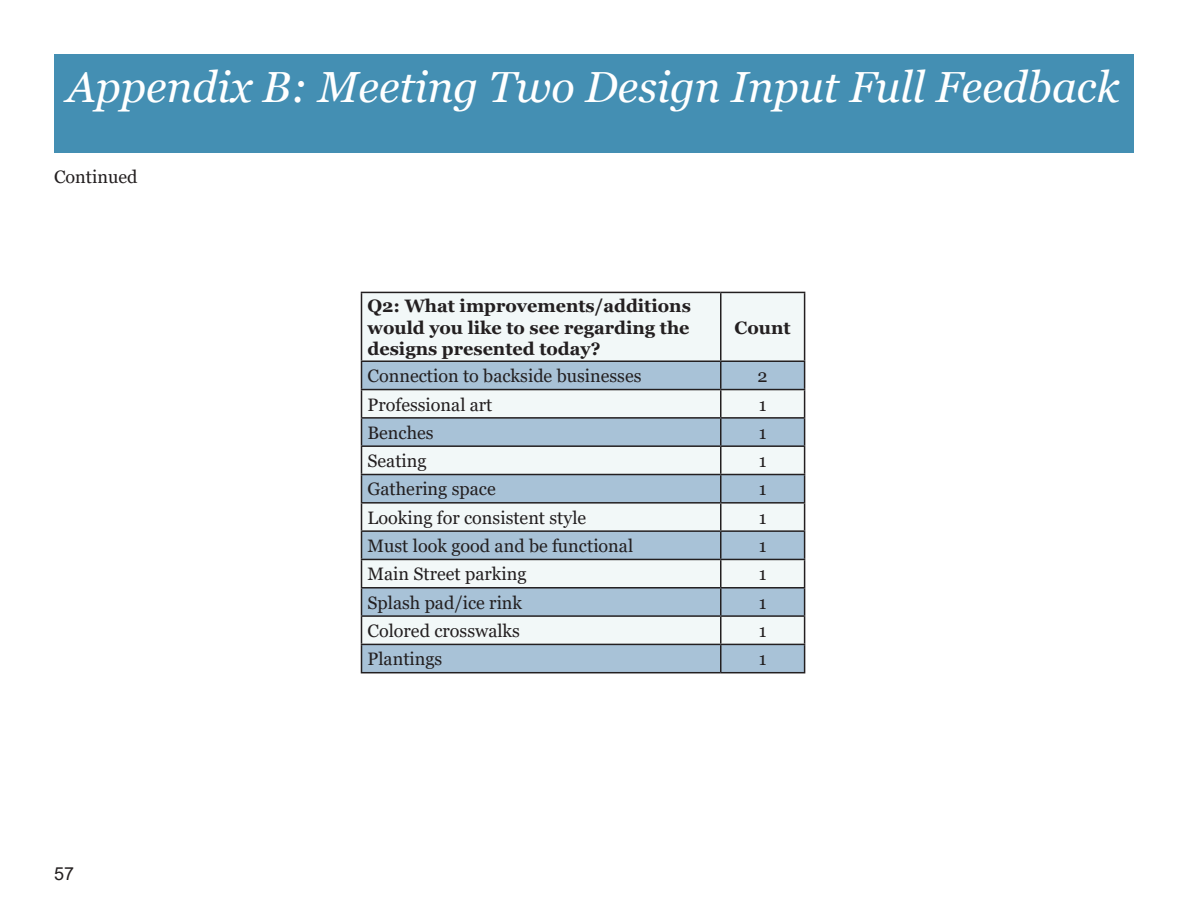
<style>
.page{position:relative;width:1188px;height:918px;background:#fff}
.page>*{position:absolute;margin:0;border:0;box-sizing:border-box;transform-origin:0 0}
.t1{font:italic 43.5px "Georgia";color:#fff}
.t2{font:18px "Georgia";color:#231f20}
.t3{font:700 18px/21.6px "Georgia";color:#231f20;text-align:justify}
.t4{font:18px "Arial";color:#231f20}
</style>
<div class="page">
<svg style="left:364px;top:152px;width:26px;height:1px"></svg>
<div style="left:54px;top:54px;width:1080px;height:98px;background:#448fb3"></div>
<div style="left:362px;top:293px;width:442px;height:67px;background:#f2f8f8"></div>
<svg style="left:362px;top:362px;width:442px;height:310px;fill:#a8c2d7"></svg>
<hr style="left:361px;top:292px;width:360px;height:1px;background:#231f20">
<hr style="left:361px;top:293px;width:1px;height:67px;background:#231f20">
<hr style="left:721px;top:292px;width:84px;height:1px;background:#231f20">
<hr style="left:720px;top:293px;width:2px;height:67px;background:#231f20">
<hr style="left:804px;top:293px;width:1px;height:67px;background:#231f20">
<hr style="left:361px;top:360px;width:360px;height:2px;background:#231f20">
<hr style="left:721px;top:360px;width:84px;height:2px;background:#231f20">
<hr style="left:720px;top:362px;width:2px;height:27px;background:#231f20">
<hr style="left:361px;top:389px;width:360px;height:1px;background:#231f20">
<hr style="left:721px;top:389px;width:84px;height:1px;background:#231f20">
<hr style="left:720px;top:390px;width:2px;height:27px;background:#231f20">
<hr style="left:361px;top:417px;width:360px;height:2px;background:#231f20">
<hr style="left:721px;top:417px;width:84px;height:2px;background:#231f20">
<hr style="left:720px;top:419px;width:2px;height:26px;background:#231f20">
<hr style="left:361px;top:445px;width:360px;height:2px;background:#231f20">
<hr style="left:721px;top:445px;width:84px;height:2px;background:#231f20">
<hr style="left:720px;top:447px;width:2px;height:27px;background:#231f20">
<hr style="left:361px;top:474px;width:360px;height:1px;background:#231f20">
<hr style="left:721px;top:474px;width:84px;height:1px;background:#231f20">
<hr style="left:720px;top:475px;width:2px;height:27px;background:#231f20">
<hr style="left:361px;top:502px;width:360px;height:2px;background:#231f20">
<hr style="left:721px;top:502px;width:84px;height:2px;background:#231f20">
<hr style="left:720px;top:504px;width:2px;height:26px;background:#231f20">
<hr style="left:361px;top:530px;width:360px;height:2px;background:#231f20">
<hr style="left:721px;top:530px;width:84px;height:2px;background:#231f20">
<hr style="left:720px;top:532px;width:2px;height:27px;background:#231f20">
<hr style="left:361px;top:559px;width:360px;height:1px;background:#231f20">
<hr style="left:721px;top:559px;width:84px;height:1px;background:#231f20">
<hr style="left:720px;top:560px;width:2px;height:27px;background:#231f20">
<hr style="left:361px;top:587px;width:360px;height:2px;background:#231f20">
<hr style="left:721px;top:587px;width:84px;height:2px;background:#231f20">
<hr style="left:720px;top:589px;width:2px;height:26px;background:#231f20">
<hr style="left:361px;top:615px;width:360px;height:2px;background:#231f20">
<hr style="left:721px;top:615px;width:84px;height:2px;background:#231f20">
<hr style="left:720px;top:617px;width:2px;height:27px;background:#231f20">
<hr style="left:361px;top:644px;width:360px;height:1px;background:#231f20">
<svg style="left:361px;top:362px;width:1px;height:310px"></svg>
<hr style="left:721px;top:644px;width:84px;height:1px;background:#231f20">
<hr style="left:720px;top:645px;width:2px;height:27px;background:#231f20">
<svg style="left:804px;top:362px;width:1px;height:310px"></svg>
<hr style="left:361px;top:672px;width:360px;height:1px;background:#231f20">
<hr style="left:721px;top:672px;width:84px;height:1px;background:#231f20">
<p class="t1" style="left:67px;top:59px;width:1054px">Appendix B: Meeting Two Design Input Full Feedback</p>
<p class="t2" style="left:54px;top:166px;width:85px">Continued</p>
<p class="t4" style="left:54px;top:861px;width:22px">57</p>
<p class="t3" style="left:368px;top:295px;width:325px">Q2: What improvements/additions would you like to see regarding the designs presented today?</p>
<p class="t3" style="left:735px;top:317px;width:58px">Count</p>
<p class="t2" style="left:368px;top:365px;width:276px">Connection to backside businesses</p>
<p class="t2" style="left:758px;top:365px;width:12px">2</p>
<p class="t2" style="left:368px;top:393px;width:126px">Professional art</p>
<p class="t2" style="left:759px;top:393px;width:9px">1</p>
<p class="t2" style="left:368px;top:422px;width:68px">Benches</p>
<p class="t2" style="left:759px;top:422px;width:9px">1</p>
<p class="t2" style="left:368px;top:450px;width:61px">Seating</p>
<p class="t2" style="left:759px;top:450px;width:9px">1</p>
<p class="t2" style="left:368px;top:478px;width:130px">Gathering space</p>
<p class="t2" style="left:759px;top:478px;width:9px">1</p>
<p class="t2" style="left:368px;top:507px;width:220px">Looking for consistent style</p>
<p class="t2" style="left:759px;top:507px;width:9px">1</p>
<p class="t2" style="left:368px;top:535px;width:267px">Must look good and be functional</p>
<p class="t2" style="left:759px;top:535px;width:9px">1</p>
<p class="t2" style="left:368px;top:563px;width:161px">Main Street parking</p>
<p class="t2" style="left:759px;top:563px;width:9px">1</p>
<p class="t2" style="left:368px;top:592px;width:156px">Splash pad/ice rink</p>
<p class="t2" style="left:759px;top:592px;width:9px">1</p>
<p class="t2" style="left:368px;top:620px;width:154px">Colored crosswalks</p>
<p class="t2" style="left:759px;top:620px;width:9px">1</p>
<p class="t2" style="left:368px;top:648px;width:76px">Plantings</p>
<p class="t2" style="left:759px;top:648px;width:9px">1</p>
</div>
